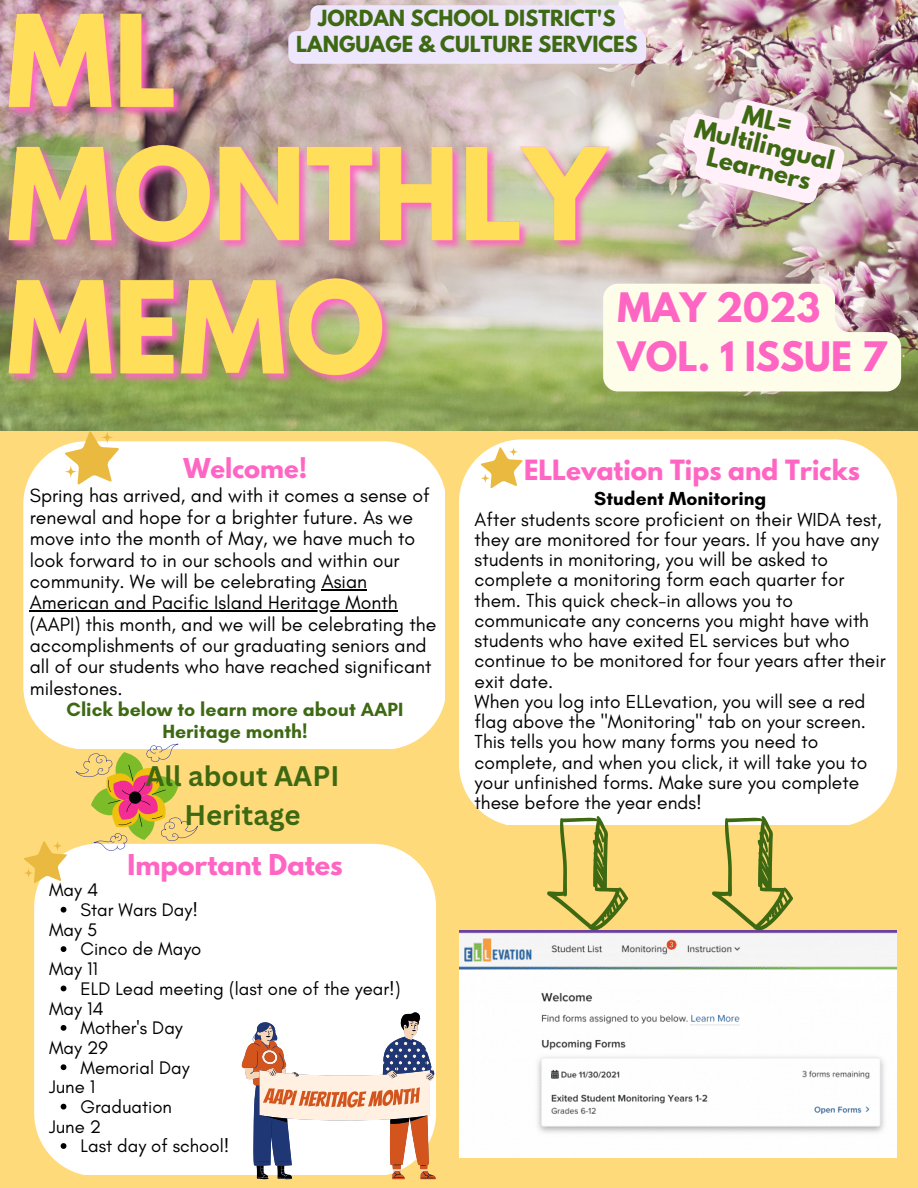
<style>
.page{position:relative;width:918px;height:1188px;background:#ffda7b}
.page>*{position:absolute;margin:0;border:0;box-sizing:border-box;transform-origin:0 0}
.t1{font:700 36px "League Spartan";color:#ff66c4}
.t2{font:700 27.6px/38.5px "Canva Sans";color:#3e6913;text-align:center}
.t3{font:700 25.5px "League Spartan";color:#ff66c4}
.t4{font:700 24.75px "League Spartan";color:#ff66c4}
.t5{font:700 24.15px "League Spartan";color:#ff66c4}
.t6{font:700 23.1px "League Spartan";color:#3e6913}
.t7{font:700 19.65px "League Spartan";color:#3e6913}
.t8{font:19.5px/21.3px "Glacial Indifference";color:#000}
.t9{font:700 19.5px/21.3px "Glacial Indifference";color:#3e6913;text-align:center}
.t10{font:19.2px/20.2px "Glacial Indifference";color:#000}
.t11{font:700 19.2px "Glacial Indifference";color:#000}
.t12{font:18.6px "Glacial Indifference";color:#000}
</style>
<div class="page">
<div style="left:23px;top:441px;width:422px;height:307px;background:#fff"></div>
<svg style="left:65px;top:431px;width:54px;height:54px"></svg>
<svg style="left:101px;top:431px;width:13px;height:13px"></svg>
<svg style="left:64px;top:465px;width:13px;height:13px"></svg>
<hr style="left:322px;top:589px;width:45px;height:1px;background:#000">
<hr style="left:30px;top:610px;width:368px;height:2px;background:#000">
<div style="left:34px;top:844px;width:402px;height:331px;background:#fff"></div>
<svg style="left:24px;top:841px;width:43px;height:42px"></svg>
<svg style="left:52px;top:841px;width:11px;height:10px"></svg>
<svg style="left:23px;top:868px;width:11px;height:10px"></svg>
<svg style="left:61px;top:907px;width:5px;height:6px"></svg>
<svg style="left:61px;top:946px;width:5px;height:6px"></svg>
<svg style="left:61px;top:986px;width:5px;height:5px"></svg>
<svg style="left:61px;top:1025px;width:5px;height:6px"></svg>
<svg style="left:61px;top:1064px;width:5px;height:6px"></svg>
<svg style="left:61px;top:1104px;width:5px;height:6px"></svg>
<svg style="left:61px;top:1143px;width:5px;height:6px"></svg>
<div style="left:459px;top:439px;width:438px;height:386px;background:#fff"></div>
<svg style="left:480px;top:447px;width:43px;height:41px"></svg>
<svg style="left:508px;top:447px;width:11px;height:10px"></svg>
<svg style="left:480px;top:473px;width:10px;height:10px"></svg>
<img style="left:0;top:0;width:918px;height:431px">
<img style="left:459px;top:930px;width:438px;height:228px">
<svg style="left:73px;top:743px;width:127px;height:112px"></svg>
<svg style="left:712px;top:816px;width:81px;height:115px"></svg>
<svg style="left:623px;top:284px;width:278px;height:107px"></svg>
<img style="left:4px;top:4px;width:619px;height:423px">
<svg style="left:288px;top:5px;width:358px;height:59px"></svg>
<svg style="left:547px;top:816px;width:81px;height:115px"></svg>
<svg style="left:241px;top:1012px;width:195px;height:168px"></svg>
<img style="left:675px;top:88px;width:177px;height:121px">
<p class="t7" style="left:318px;top:8px;width:299px">JORDAN SCHOOL DISTRICT'S</p>
<p class="t7" style="left:296px;top:34px;width:343px">LANGUAGE &amp; CULTURE SERVICES</p>
<p class="t6" style="left:698px;top:117px;width:144px;rotate:13deg">Multilingual</p>
<p class="t6" style="left:710px;top:145px;width:108px;rotate:13deg">Learners</p>
<p class="t5" style="left:183px;top:456px;width:125px">Welcome!</p>
<p class="t8" style="left:30px;top:485px;width:408px">Spring has arrived, and with it comes a sense of renewal and hope for a brighter future. As we move into the month of May, we have much to look forward to in our schools and within our community. We will be celebrating Asian American and Pacific Island Heritage Month (AAPI) this month, and we will be celebrating the accomplishments of our graduating seniors and all of our students who have reached significant milestones.</p>
<p class="t9" style="left:67px;top:699px;width:338px">Click below to learn more about AAPI<br>Heritage month!</p>
<p class="t2" style="left:145px;top:756px;width:196px">All about AAPI<br>Heritage</p>
<p class="t3" style="left:128px;top:852px;width:217px">Important Dates</p>
<p class="t12" style="left:81px;top:898px;width:119px">Star Wars Day!</p>
<p class="t12" style="left:81px;top:938px;width:122px">Cinco de Mayo</p>
<p class="t12" style="left:81px;top:977px;width:321px">ELD Lead meeting (last one of the year!)</p>
<p class="t12" style="left:81px;top:1017px;width:104px">Mother's Day</p>
<p class="t12" style="left:81px;top:1056px;width:111px">Memorial Day</p>
<p class="t12" style="left:81px;top:1095px;width:93px">Graduation</p>
<p class="t12" style="left:81px;top:1135px;width:150px">Last day of school!</p>
<p class="t12" style="left:49px;top:879px;width:51px">May 4</p>
<p class="t12" style="left:49px;top:918px;width:50px">May 5</p>
<p class="t12" style="left:49px;top:957px;width:50px">May 11</p>
<p class="t12" style="left:49px;top:997px;width:56px">May 14</p>
<p class="t12" style="left:49px;top:1036px;width:60px">May 29</p>
<p class="t12" style="left:49px;top:1076px;width:48px">June 1</p>
<p class="t12" style="left:49px;top:1115px;width:54px">June 2</p>
<p class="t1" style="left:618px;top:290px;width:204px">MAY 2023</p>
<p class="t1" style="left:618px;top:338px;width:270px">VOL. 1 ISSUE 7</p>
<p class="t4" style="left:524px;top:458px;width:337px">ELLevation Tips and Tricks</p>
<p class="t11" style="left:594px;top:487px;width:174px">Student Monitoring</p>
<p class="t10" style="left:475px;top:509px;width:413px">After students score proficient on their WIDA test, they are monitored for four years. If you have any students in monitoring, you will be asked to complete a monitoring form each quarter for them. This quick check-in allows you to communicate any concerns you might have with students who have exited EL services but who continue to be monitored for four years after their exit date.</p>
<p class="t10" style="left:475px;top:691px;width:394px">When you log into ELLevation, you will see a red flag above the "Monitoring" tab on your screen.<br>This tells you how many forms you need to complete, and when you click, it will take you to your unfinished forms. Make sure you complete these before the year ends!</p>
</div>
